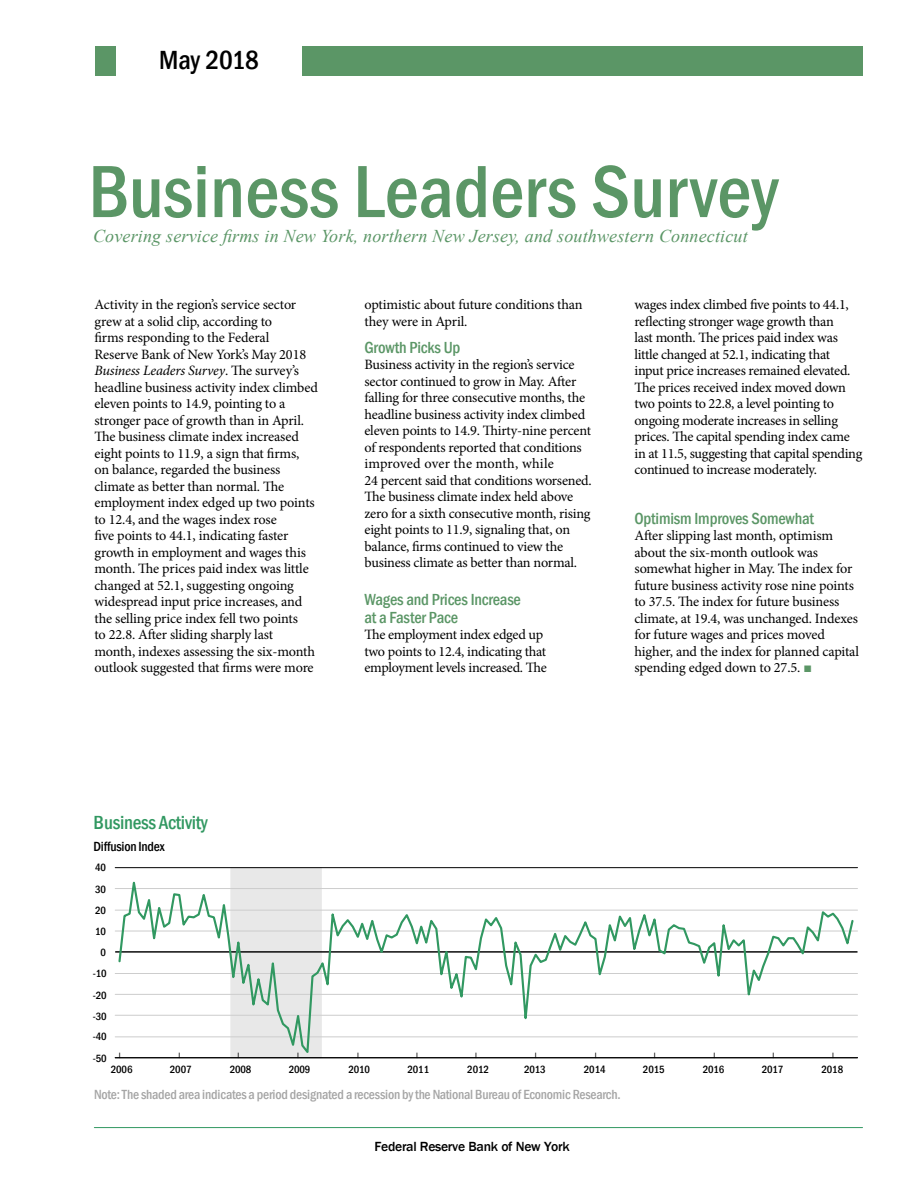
<style>
.page{position:relative;width:918px;height:1188px;background:#fff}
.page>*{position:absolute;margin:0;border:0;box-sizing:border-box;transform-origin:0 0}
.t1{font:500 condensed 76.5px "Franklin Gothic";color:#5b9666}
.t2{font:76.35px "Franklin Gothic Medium Cond";letter-spacing:-.01em;color:#319861}
.t3{font:500 condensed 27px "Franklin Gothic";letter-spacing:-.01em;color:#000}
.t4{font:26.7px "Franklin Gothic Medium Cond";letter-spacing:-.01em;color:#000}
.t5{font:19.5px "Franklin Gothic Medium Cond";letter-spacing:-.015em;color:#319861}
.t6{font:italic 18px "Times New Roman";letter-spacing:.01em;color:#5b9666}
.t7{font:500 condensed 16.5px/18px "Franklin Gothic";letter-spacing:-.01em;color:#5b9666}
.t8{font:14.25px/16.5px "Minion Pro";letter-spacing:-.015em;color:#000}
.t9{font:13.65px "Franklin Gothic Medium Cond";letter-spacing:-.025em;color:#a5a5a5}
.t10{font:500 13.65px "Franklin Gothic";letter-spacing:-.02em;color:#000}
.t11{font:13.65px "Franklin Gothic Medium Cond";letter-spacing:-.015em;color:#000}
.t12{font:10.8px "Franklin Gothic Medium Cond";letter-spacing:-.01em;color:#000}
.t13{font:6.45px "Franklin Gothic Medium Cond";color:#000}
.s1{font-style:italic}
.s2{font-family:"Times New Roman";color:#5b9666}
</style>
<div class="page">
<div style="left:95px;top:46px;width:768px;height:30px;background:#5b9666"></div>
<div style="left:116px;top:44px;width:186px;height:32px;background:#fff"></div>
<hr style="left:115px;top:1036px;width:743px;height:1px;background:#cdcdcd">
<hr style="left:115px;top:1015px;width:743px;height:1px;background:#cdcdcd">
<hr style="left:115px;top:994px;width:743px;height:1px;background:#cdcdcd">
<hr style="left:115px;top:973px;width:743px;height:1px;background:#cdcdcd">
<hr style="left:115px;top:951px;width:743px;height:2px;background:#000">
<hr style="left:115px;top:931px;width:743px;height:1px;background:#cdcdcd">
<hr style="left:115px;top:910px;width:743px;height:1px;background:#cdcdcd">
<hr style="left:115px;top:888px;width:743px;height:1px;background:#cdcdcd">
<hr style="left:115px;top:867px;width:743px;height:1px;background:#000">
<hr style="left:115px;top:1057px;width:743px;height:1px;background:#000">
<svg style="left:117px;top:869px;width:738px;height:189px"></svg>
<hr style="left:94px;top:1127px;width:769px;height:1px;background:#319861">
<h3 class="t3" style="left:159px;top:43px;width:101px">May 2018</h3>
<h3 class="t4" style="left:162px;top:46px;width:98px">May 2018</h3>
<h1 class="t1" style="left:88px;top:141px;width:691px">Business Leaders Survey</h1>
<p class="t6" style="left:93px;top:224px;width:656px">Covering service firms in New York, northern New Jersey, and southwestern Connecticut</p>
<h2 class="t2" style="left:89px;top:169px;width:662px">Business Leaders Survey</h2>
<p class="t8" style="left:94px;top:297px;width:225px">Activity in the region’s service sector grew at a solid clip, according to<br>firms responding to the Federal<br>Reserve Bank of New York’s May 2018<br><span class="s1">Business Leaders Survey</span>. The survey’s headline business activity index climbed eleven points to 14.9, pointing to a stronger pace of growth than in April.<br>The business climate index increased eight points to 11.9, a sign that firms,<br>on balance, regarded the business climate as better than normal. The employment index edged up two points to 12.4, and the wages index rose<br>five points to 44.1, indicating faster growth in employment and wages this month. The prices paid index was little changed at 52.1, suggesting ongoing widespread input price increases, and the selling price index fell two points<br>to 22.8. After sliding sharply last<br>month, indexes assessing the six-month outlook suggested that firms were more</p>
<p class="t8" style="left:364px;top:297px;width:220px">optimistic about future conditions than they were in April.</p>
<p class="t7" style="left:364px;top:338px;width:97px">Growth Picks Up</p>
<p class="t8" style="left:364px;top:357px;width:229px">Business activity in the region’s service sector continued to grow in May. After falling for three consecutive months, the headline business activity index climbed eleven points to 14.9. Thirty-nine percent of respondents reported that conditions improved over the month, while<br>24 percent said that conditions worsened.<br>The business climate index held above zero for a sixth consecutive month, rising eight points to 11.9, signaling that, on balance, firms continued to view the business climate as better than normal.</p>
<p class="t7" style="left:364px;top:590px;width:158px">Wages and Prices Increase at a Faster Pace</p>
<p class="t8" style="left:364px;top:627px;width:184px">The employment index edged up two points to 12.4, indicating that employment levels increased. The</p>
<p class="t8" style="left:634px;top:297px;width:229px">wages index climbed five points to 44.1, reflecting stronger wage growth than<br>last month. The prices paid index was little changed at 52.1, indicating that input price increases remained elevated.<br>The prices received index moved down two points to 22.8, a level pointing to ongoing moderate increases in selling prices. The capital spending index came in at 11.5, suggesting that capital spending continued to increase moderately.</p>
<p class="t7" style="left:634px;top:509px;width:181px">Optimism Improves Somewhat</p>
<p class="t8" style="left:634px;top:528px;width:226px">After slipping last month, optimism about the six-month outlook was somewhat higher in May. The index for future business activity rose nine points to 37.5. The index for future business climate, at 19.4, was unchanged. Indexes for future wages and prices moved higher, and the index for planned capital spending edged down to 27.5. <span class="s2">■</span></p>
<h3 class="t5" style="left:94px;top:809px;width:116px">Business Activity</h3>
<p class="t11" style="left:94px;top:838px;width:73px">Diffusion Index</p>
<p class="t12" style="left:95px;top:861px;width:12px">40</p>
<p class="t12" style="left:95px;top:882px;width:12px">30</p>
<p class="t12" style="left:95px;top:903px;width:12px">20</p>
<p class="t12" style="left:95px;top:924px;width:12px">10</p>
<p class="t12" style="left:100px;top:946px;width:7px">0</p>
<p class="t12" style="left:93px;top:966px;width:15px">-10</p>
<p class="t12" style="left:93px;top:988px;width:15px">-20</p>
<p class="t12" style="left:93px;top:1009px;width:15px">-30</p>
<p class="t12" style="left:93px;top:1030px;width:15px">-40</p>
<p class="t12" style="left:93px;top:1051px;width:15px">-50</p>
<p class="t13" style="left:118px;top:1051px;width:5px">|</p>
<p class="t13" style="left:178px;top:1051px;width:5px">|</p>
<p class="t13" style="left:237px;top:1051px;width:5px">|</p>
<p class="t13" style="left:297px;top:1051px;width:5px">|</p>
<p class="t13" style="left:356px;top:1051px;width:5px">|</p>
<p class="t13" style="left:415px;top:1051px;width:5px">|</p>
<p class="t13" style="left:474px;top:1051px;width:5px">|</p>
<p class="t13" style="left:534px;top:1051px;width:5px">|</p>
<p class="t13" style="left:594px;top:1051px;width:5px">|</p>
<p class="t12" style="left:111px;top:1062px;width:23px">2006</p>
<p class="t12" style="left:170px;top:1062px;width:23px">2007</p>
<p class="t12" style="left:230px;top:1062px;width:23px">2008</p>
<p class="t12" style="left:289px;top:1062px;width:23px">2009</p>
<p class="t12" style="left:348px;top:1062px;width:23px">2010</p>
<p class="t12" style="left:408px;top:1062px;width:23px">2011</p>
<p class="t12" style="left:467px;top:1062px;width:23px">2012</p>
<p class="t12" style="left:524px;top:1062px;width:23px">2013</p>
<p class="t12" style="left:584px;top:1062px;width:23px">2014</p>
<p class="t9" style="left:94px;top:1085px;width:528px">Note: The shaded area indicates a period designated a recession by the National Bureau of Economic Research.</p>
<p class="t10" style="left:374px;top:1138px;width:197px">Federal Reserve Bank of New York</p>
<p class="t13" style="left:653px;top:1051px;width:5px">|</p>
<p class="t12" style="left:643px;top:1062px;width:23px">2015</p>
<p class="t13" style="left:713px;top:1051px;width:5px">|</p>
<p class="t12" style="left:703px;top:1062px;width:23px">2016</p>
<p class="t13" style="left:772px;top:1051px;width:5px">|</p>
<p class="t12" style="left:762px;top:1062px;width:23px">2017</p>
<p class="t13" style="left:832px;top:1051px;width:5px">|</p>
<p class="t12" style="left:822px;top:1062px;width:23px">2018</p>
</div>
